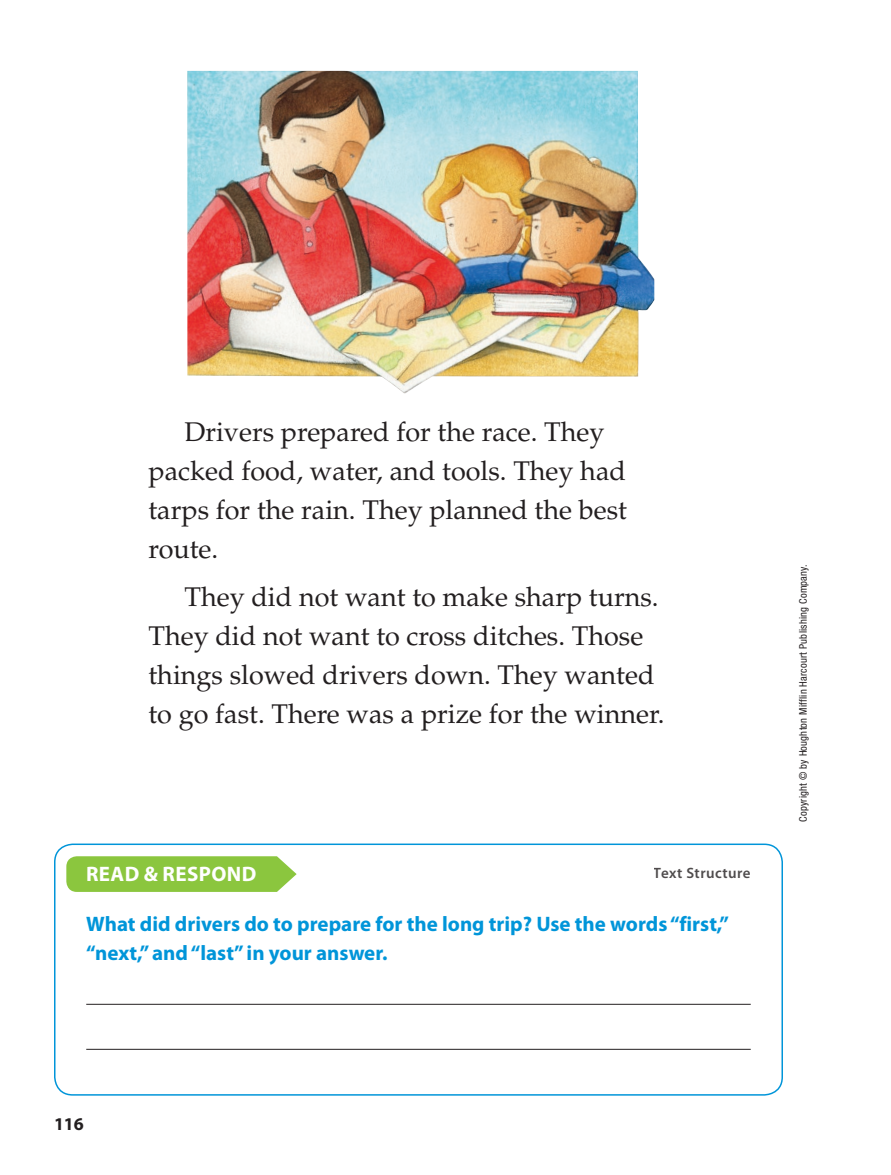
<style>
.page{position:relative;width:891px;height:1175px;background:#fff}
.page>*{position:absolute;margin:0;border:0;box-sizing:border-box;transform-origin:0 0}
.BodyTxt{font:27px/39px "Palatino LT Std";color:#231f20}
.p-readrespondquestio{font:700 21px/28.5px "Myriad Pro";color:#0095d9}
.ReadRespond-head{font:700 21px "Myriad Pro";letter-spacing:.02em;color:#fff}
.t1{font:700 18px "Myriad Pro";color:#231f20}
.t2{font:600 15px "Myriad Pro";letter-spacing:.03em;color:#231f20}
.t3{font:condensed 10.5px "Helvetica Neue LT Std";letter-spacing:.02em;color:#231f20}
</style>
<div class="page">
<img style="left:187px;top:71px;width:467px;height:323px">
<div style="left:54px;top:843px;width:729px;height:252px;border:2px solid #0095d9;border-radius:18px"></div>
<svg style="left:66px;top:856px;width:231px;height:36px;background:#91c949"></svg>
<hr style="left:86px;top:1004px;width:665px;height:1px;background:#231f20">
<hr style="left:86px;top:1048px;width:665px;height:1px;background:#231f20">
<p class="BodyTxt" style="left:148px;top:413px;width:480px;text-indent:36px">Drivers prepared for the race. They packed food, water, and tools. They had tarps for the rain. They planned the best route.</p>
<p class="BodyTxt" style="left:148px;top:578px;width:517px;text-indent:36px">They did not want to make sharp turns.<br>They did not want to cross ditches. Those things slowed drivers down. They wanted to go fast. There was a prize for the winner.</p>
<p class="ReadRespond-head" style="left:86px;top:862px;width:172px">READ &amp; RESPOND</p>
<p class="t2" style="left:654px;top:864px;width:98px">Text Structure</p>
<p class="p-readrespondquestio" style="left:86px;top:910px;width:644px">What did drivers do to prepare for the long trip? Use the words “first,” “next,” and “last” in your answer.</p>
<p class="t3" style="left:797px;top:821px;width:259px;rotate:-90deg">Copyright © by Houghton Mifflin Harcourt Publishing Company.</p>
<p class="t1" style="left:54px;top:1113px;width:31px">116</p>
</div>
